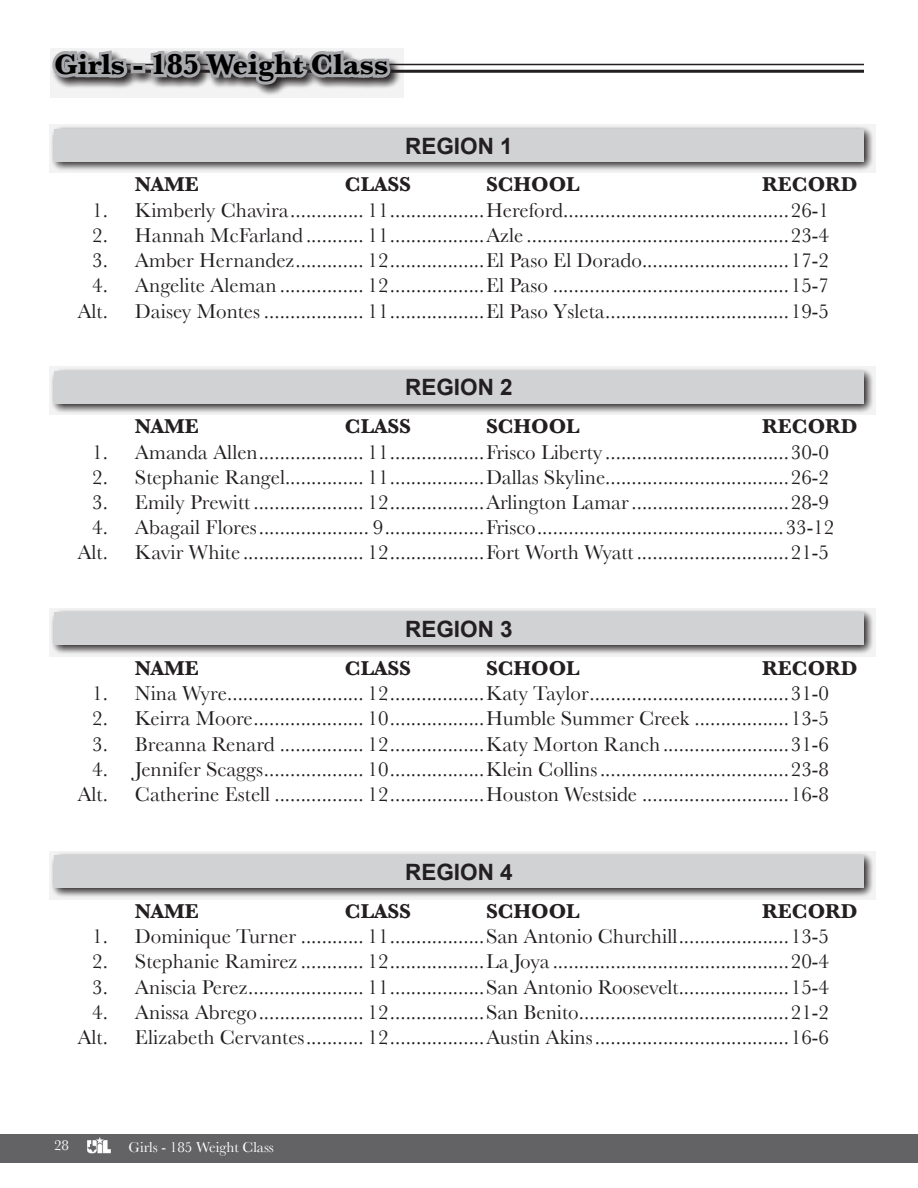
<style>
.page{position:relative;width:918px;height:1188px;background:#fff}
.page>*{position:absolute;margin:0;border:0;box-sizing:border-box;transform-origin:0 0}
.t1{font:700 30px "Baskerville";color:#000}
.t2{font:700 22.5px "Arial";color:#231f20}
.t3{font:21px/25.2px "Baskerville";color:#231f20}
.t4{font:700 21px "Baskerville";color:#231f20}
.t5{font:15px "Baskerville";color:#fff}
</style>
<div class="page">
<div style="left:0;top:1134px;width:918px;height:29px;background:#636366"></div>
<img style="left:87px;top:1137px;width:24px;height:17px">
<hr style="left:55px;top:70px;width:809px;height:3px;background:#231f20">
<hr style="left:55px;top:64px;width:809px;height:1px;background:#231f20">
<svg style="left:50px;top:48px;width:353px;height:50px;fill:#f3f3f3"></svg>
<svg style="left:50px;top:48px;width:82px;height:40px"></svg>
<div style="left:131px;top:63px;width:14px;height:10px;border:6px solid #a8a9ad"></div>
<svg style="left:147px;top:48px;width:248px;height:42px"></svg>
<svg style="left:49px;top:124px;width:827px;height:49px"></svg>
<div style="left:54px;top:129px;width:810px;height:33px;background:#d1d2d4"></div>
<svg style="left:49px;top:366px;width:827px;height:49px"></svg>
<div style="left:54px;top:371px;width:810px;height:32px;background:#d1d2d4"></div>
<svg style="left:49px;top:608px;width:827px;height:48px"></svg>
<div style="left:54px;top:613px;width:810px;height:32px;background:#d1d2d4"></div>
<svg style="left:49px;top:851px;width:827px;height:48px"></svg>
<div style="left:54px;top:856px;width:810px;height:32px;background:#d1d2d4"></div>
<h1 class="t1" style="left:54px;top:47px;width:336px">Girls - 185 Weight Class</h1>
<p class="t2" style="left:405px;top:133px;width:109px">REGION 1</p>
<p class="t4" style="left:135px;top:172px;width:65px">NAME</p>
<p class="t4" style="left:345px;top:172px;width:68px">CLASS</p>
<p class="t4" style="left:486px;top:172px;width:95px">SCHOOL</p>
<p class="t4" style="left:762px;top:172px;width:97px">RECORD</p>
<p class="t3" style="left:92px;top:197px;width:738px">1. Kimberly Chavira.............. 11..................Hereford...........................................26-1</p>
<p class="t3" style="left:92px;top:223px;width:738px">2. Hannah McFarland ........... 11..................Azle ..................................................23-4</p>
<p class="t3" style="left:92px;top:248px;width:738px">3. Amber Hernandez............. 12..................El Paso El Dorado............................17-2</p>
<p class="t3" style="left:77px;top:273px;width:753px;text-indent:15px">4. Angelite Aleman ................ 12..................El Paso .............................................15-7<br>Alt.</p>
<p class="t3" style="left:135px;top:298px;width:696px">Daisey Montes ................... 11..................El Paso Ysleta...................................19-5</p>
<p class="t2" style="left:405px;top:375px;width:109px">REGION 2</p>
<p class="t4" style="left:135px;top:414px;width:65px">NAME</p>
<p class="t4" style="left:345px;top:414px;width:68px">CLASS</p>
<p class="t4" style="left:486px;top:414px;width:95px">SCHOOL</p>
<p class="t4" style="left:762px;top:414px;width:97px">RECORD</p>
<p class="t3" style="left:92px;top:439px;width:738px">1. Amanda Allen.................... 11..................Frisco Liberty ...................................30-0</p>
<p class="t3" style="left:92px;top:464px;width:738px">2. Stephanie Rangel............... 11..................Dallas Skyline...................................26-2</p>
<p class="t3" style="left:92px;top:489px;width:738px">3. Emily Prewitt ..................... 12..................Arlington Lamar..............................28-9</p>
<p class="t3" style="left:77px;top:515px;width:758px;text-indent:15px">4. Abagail Flores..................... 9...................Frisco...............................................33-12<br>Alt.</p>
<p class="t3" style="left:135px;top:540px;width:696px">Kavir White ....................... 12..................Fort Worth Wyatt.............................21-5</p>
<p class="t2" style="left:405px;top:617px;width:109px">REGION 3</p>
<p class="t4" style="left:135px;top:656px;width:65px">NAME</p>
<p class="t4" style="left:345px;top:656px;width:68px">CLASS</p>
<p class="t4" style="left:486px;top:656px;width:95px">SCHOOL</p>
<p class="t4" style="left:762px;top:656px;width:97px">RECORD</p>
<p class="t3" style="left:92px;top:681px;width:738px">1. Nina Wyre.......................... 12..................Katy Taylor......................................31-0</p>
<p class="t3" style="left:92px;top:706px;width:738px">2. Keirra Moore..................... 10..................Humble Summer Creek ..................13-5</p>
<p class="t3" style="left:92px;top:731px;width:738px">3. Breanna Renard ................ 12..................Katy Morton Ranch ........................31-6</p>
<p class="t3" style="left:77px;top:756px;width:753px;text-indent:15px">4. Jennifer Scaggs................... 10..................Klein Collins....................................23-8<br>Alt.</p>
<p class="t3" style="left:135px;top:782px;width:696px">Catherine Estell ................. 12..................Houston Westside ............................16-8</p>
<p class="t2" style="left:405px;top:860px;width:109px">REGION 4</p>
<p class="t4" style="left:135px;top:899px;width:65px">NAME</p>
<p class="t4" style="left:345px;top:899px;width:68px">CLASS</p>
<p class="t4" style="left:486px;top:899px;width:95px">SCHOOL</p>
<p class="t4" style="left:762px;top:899px;width:97px">RECORD</p>
<p class="t3" style="left:92px;top:924px;width:738px">1. Dominique Turner ............ 11..................San Antonio Churchill.....................13-5</p>
<p class="t3" style="left:92px;top:949px;width:738px">2. Stephanie Ramirez ............ 12..................La Joya .............................................20-4</p>
<p class="t3" style="left:92px;top:974px;width:738px">3. Aniscia Perez...................... 11..................San Antonio Roosevelt.....................15-4</p>
<p class="t3" style="left:77px;top:999px;width:753px;text-indent:15px">4. Anissa Abrego.................... 12..................San Benito........................................21-2<br>Alt.</p>
<p class="t3" style="left:135px;top:1025px;width:696px">Elizabeth Cervantes........... 12..................Austin Akins.....................................16-6</p>
<p class="t5" style="left:54px;top:1137px;width:16px">28</p>
<p class="t5" style="left:129px;top:1138px;width:147px">Girls - 185 Weight Class</p>
</div>
